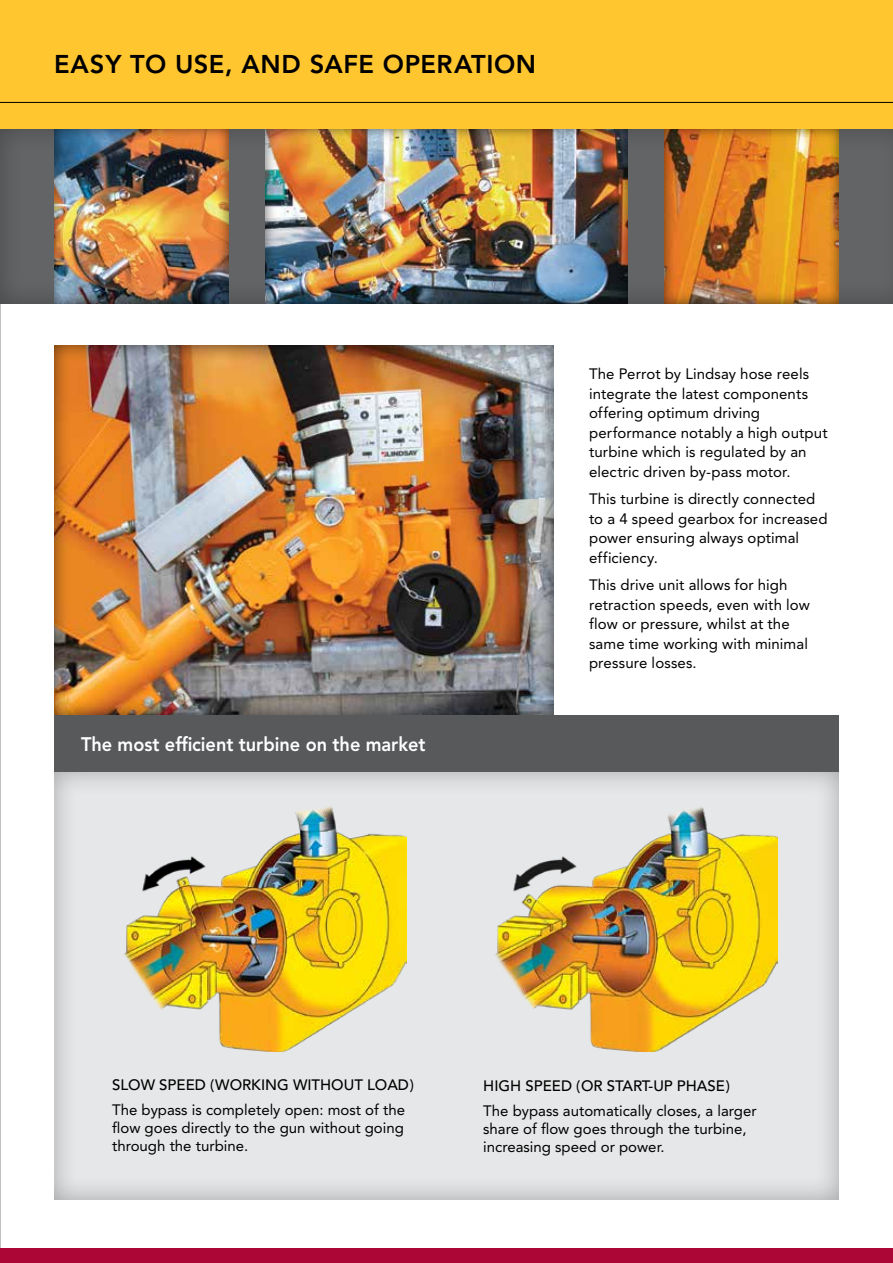
<style>
.page{position:relative;width:893px;height:1263px;background:#fff}
.page>*{position:absolute;margin:0;border:0;box-sizing:border-box;transform-origin:0 0}
.t1{font:800 25.5px "Avenir LT Std";letter-spacing:.02em;color:#000}
.t2{font:800 19.5px "Avenir LT Std";color:#fff;scale:.93 1}
.t3{font:15px/19.5px "Avenir LT Std";letter-spacing:.005em;color:#000}
.t4{font:500 15px "Avenir LT Std";color:#000}
</style>
<div class="page">
<div style="left:0;top:126px;width:893px;height:178px;background:#636466"></div>
<div style="left:54px;top:344px;width:501px;height:372px;background:#000;opacity:.6"></div>
<div style="left:53px;top:771px;width:786px;height:430px;background:#000;opacity:.3"></div>
<img style="left:112px;top:798px;width:294px;height:254px">
<img style="left:483px;top:798px;width:294px;height:254px">
<div style="left:54px;top:716px;width:785px;height:56px;background:#58595b"></div>
<div style="left:53px;top:128px;width:177px;height:176px;background:#000;opacity:.6"></div>
<div style="left:266px;top:128px;width:362px;height:176px;background:#000;opacity:.6"></div>
<div style="left:663px;top:128px;width:177px;height:176px;background:#000;opacity:.6"></div>
<div style="left:0;top:0;width:893px;height:129px;background:#ffc62f"></div>
<hr style="left:0;top:102px;width:893px;height:1px;background:#000">
<div style="left:0;top:1248px;width:893px;height:15px;background:#ab0635"></div>
<h1 class="t1" style="left:54px;top:49px;width:484px">EASY TO USE, AND SAFE OPERATION</h1>
<h2 class="t2" style="left:81px;top:733px;width:372px">The most efficient turbine on the market</h2>
<p class="t3" style="left:589px;top:364px;width:240px">The Perrot by Lindsay hose reels integrate the latest components offering optimum driving performance notably a high output turbine which is regulated by an electric driven by-pass motor.</p>
<p class="t3" style="left:589px;top:489px;width:240px">This turbine is directly connected to a 4 speed gearbox for increased power ensuring always optimal efficiency.</p>
<p class="t3" style="left:589px;top:575px;width:222px">This drive unit allows for high retraction speeds, even with low flow or pressure, whilst at the same time working with minimal pressure losses.</p>
<p class="t4" style="left:112px;top:1076px;width:303px">SLOW SPEED (WORKING WITHOUT LOAD)</p>
<p class="t3" style="left:112px;top:1101px;width:294px;line-height:18px;text-align:justify">The bypass is completely open: most of the flow goes directly to the gun without going through the turbine.</p>
<p class="t4" style="left:483px;top:1077px;width:248px">HIGH SPEED (OR START-UP PHASE)</p>
<p class="t3" style="left:483px;top:1102px;width:275px;line-height:18px">The bypass automatically closes, a larger share of flow goes through the turbine, increasing speed or power.</p>
</div>
